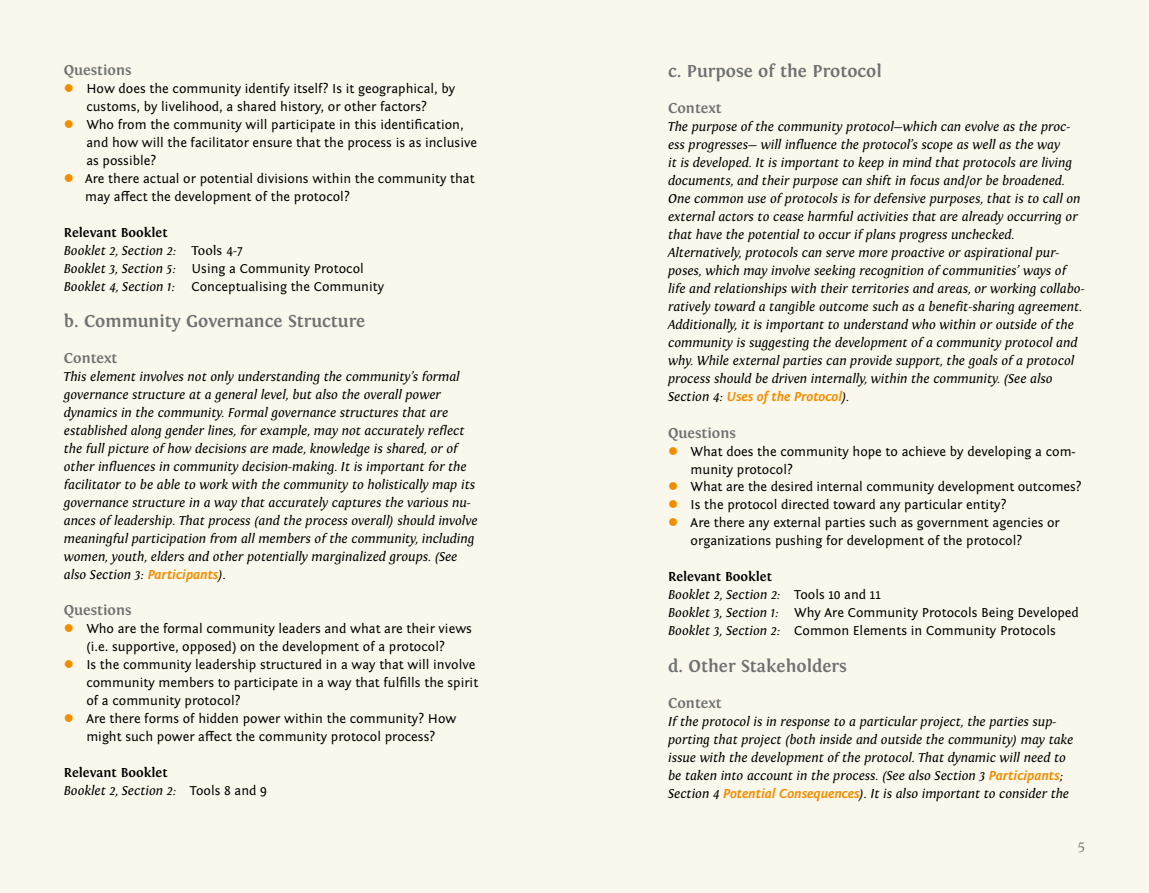
<style>
.page{position:relative;width:1149px;height:893px;background:#fff}
.page>*{position:absolute;margin:0;border:0;box-sizing:border-box;transform-origin:0 0}
.t1{font:700 18px "Fontin";color:#707172}
.t2{font:700 15px "Fontin";color:#707172}
.t3{font:15px "Adobe Jenson Pro";color:#707172}
.t4{font:italic 13.5px/18px "Fontin";color:#000}
.t5{font:13.5px/18px "Fontin Sans";color:#000}
.t6{font:italic 700 13.5px "Fontin Sans";color:#f18e00}
.s1{color:#f18e00}
.s2{font-weight:700;font-style:normal}
.s3{font-style:normal}
.s4{font-family:"Fontin";font-style:italic}
.s5{font-family:"Fontin Sans";font-weight:700;color:#f18e00}
.s6{font-family:"Fontin Sans";font-style:normal}
.s7{font-family:"Fontin";font-weight:400;color:#000}
</style>
<div class="page">
<div style="left:0;top:0;width:1148px;height:893px;background:#faf8ec"></div>
<p class="t2" style="left:64px;top:62px;width:69px">Questions</p>
<p class="t5" style="left:64px;top:80px;width:393px;text-align:center"><span class="s1">●</span> How does the community identify itself? Is it geographical, by customs, by livelihood, a shared history, or other factors?</p>
<p class="t5" style="left:86px;top:116px;width:392px;text-indent:-23px"><span class="s1">●</span> Who from the community will participate in this identification, and how will the facilitator ensure that the process is as inclusive as possible?</p>
<p class="t5" style="left:85px;top:170px;width:391px;text-indent:-21px"><span class="s1">●</span> Are there actual or potential divisions within the community that may affect the development of the protocol?</p>
<p class="t4" style="left:64px;top:224px;width:180px"><span class="s2">Relevant Booklet<br></span>Booklet 2, Section 2: <span class="s3">Tools 4-7</span></p>
<p class="t5" style="left:64px;top:260px;width:322px"><span class="s4">Booklet 3, Section 5:</span> Using a Community Protocol<br><span class="s4">Booklet 4, Section 1:</span> Conceptualising the Community</p>
<h1 class="t1" style="left:64px;top:311px;width:303px">b. Community Governance Structure</h1>
<p class="t2" style="left:64px;top:350px;width:55px">Context</p>
<p class="t4" style="left:64px;top:368px;width:415px">This element involves not only understanding the community’s formal governance structure at a general level, but also the overall power dynamics in the community. Formal governance structures that are established along gender lines, for example, may not accurately reflect the full picture of how decisions are made, knowledge is shared, or of other influences in community decision-making. It is important for the facilitator to be able to work with the community to holistically map its governance structure in a way that accurately captures the various nu&shy;ances of leadership. That process (and the process overall) should involve meaningful participation from all members of the community, including women, youth, elders and other potentially marginalized groups. (See also Section 3: <span class="s5">Participants</span>).</p>
<p class="t2" style="left:64px;top:602px;width:69px">Questions</p>
<p class="t5" style="left:64px;top:620px;width:409px;text-align:center"><span class="s1">●</span> Who are the formal community leaders and what are their views (i.e. supportive, opposed) on the development of a protocol?</p>
<p class="t5" style="left:86px;top:656px;width:393px;text-indent:-23px"><span class="s1">●</span> Is the community leadership structured in a way that will involve community members to participate in a way that fulfills the spirit of a community protocol?</p>
<p class="t5" style="left:64px;top:710px;width:394px;text-align:center"><span class="s1">●</span> Are there forms of hidden power within the community? How might such power affect the community protocol process?</p>
<p class="t4" style="left:64px;top:764px;width:205px"><span class="s2">Relevant Booklet<br></span>Booklet 2, Section 2: <span class="s6">Tools 8 and 9</span></p>
<h1 class="t1" style="left:668px;top:61px;width:215px">c. Purpose of the Protocol</h1>
<p class="t2" style="left:668px;top:100px;width:55px">Context</p>
<p class="t4" style="left:668px;top:118px;width:418px">The purpose of the community protocol—which can evolve as the proc&shy;ess progresses— will influence the protocol’s scope as well as the way<br>it is developed. It is important to keep in mind that protocols are living documents, and their purpose can shift in focus and/or be broadened.<br>One common use of protocols is for defensive purposes, that is to call on external actors to cease harmful activities that are already occurring or that have the potential to occur if plans progress unchecked.<br>Alternatively, protocols can serve more proactive or aspirational pur&shy;poses, which may involve seeking recognition of communities’ ways of life and relationships with their territories and areas, or working collabo&shy;ratively toward a tangible outcome such as a benefit-sharing agreement.<br>Additionally, it is important to understand who within or outside of the community is suggesting the development of a community protocol and why. While external parties can provide support, the goals of a protocol process should be driven internally, within the community. (See also</p>
<p class="t6" style="left:668px;top:390px;width:182px"><span class="s7">Section 4:</span> Uses of the Protocol<span class="s7">).</span></p>
<p class="t2" style="left:668px;top:424px;width:69px">Questions</p>
<p class="t5" style="left:690px;top:442px;width:386px;text-indent:-23px"><span class="s1">●</span> What does the community hope to achieve by developing a com&shy;munity protocol?</p>
<p class="t5" style="left:668px;top:478px;width:415px"><span class="s1">●</span> What are the desired internal community development outcomes?</p>
<p class="t5" style="left:668px;top:496px;width:340px"><span class="s1">●</span> Is the protocol directed toward any particular entity?</p>
<p class="t5" style="left:690px;top:514px;width:370px;text-indent:-23px"><span class="s1">●</span> Are there any external parties such as government agencies or organizations pushing for development of the protocol?</p>
<p class="t4" style="left:668px;top:568px;width:214px"><span class="s2">Relevant Booklet<br></span>Booklet 2, Section 2: <span class="s6">Tools 10 and 11</span></p>
<p class="t5" style="left:668px;top:604px;width:412px"><span class="s4">Booklet 3, Section 1:</span> Why Are Community Protocols Being Developed<br><span class="s4">Booklet 3, Section 2:</span> Common Elements in Community Protocols</p>
<h1 class="t1" style="left:668px;top:655px;width:180px">d. Other Stakeholders</h1>
<p class="t2" style="left:668px;top:694px;width:55px">Context</p>
<p class="t4" style="left:668px;top:712px;width:406px">If the protocol is in response to a particular project, the parties sup&shy;porting that project (both inside and outside the community) may take issue with the development of the protocol. That dynamic will need to be taken into account in the process. (See also Section 3 <span class="s5">Participants</span>; Section 4 <span class="s5">Potential Consequences</span>). It is also important to consider the</p>
<p class="t3" style="left:1077px;top:839px;width:9px">5</p>
</div>
